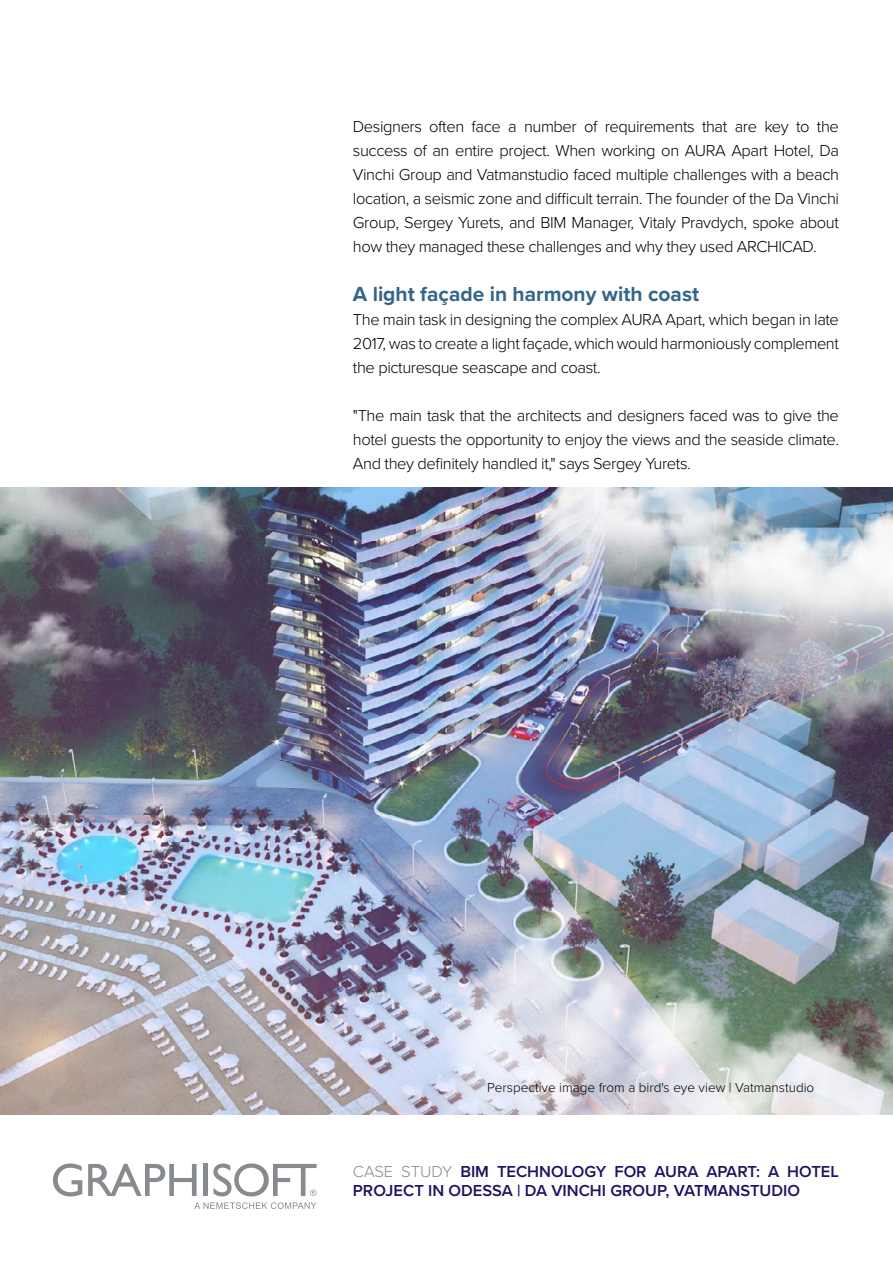
<style>
.page{position:relative;width:893px;height:1263px;background:#fff}
.page>*{position:absolute;margin:0;border:0;box-sizing:border-box;transform-origin:0 0}
.t1{font:700 21px "Proxima Nova";color:#336689}
.t2{font:300 16.5px/24px "Proxima Nova";letter-spacing:-.025em;color:#000;text-align:justify}
.t3{font:600 16.5px/19.8px "Proxima Nova";color:#1f1261}
.t4{font:300 13.5px "Proxima Nova";color:#000005}
.s1{font-weight:300;color:#878a8e}
</style>
<div class="page">
<svg style="left:53px;top:1163px;width:29px;height:33px"></svg>
<svg style="left:88px;top:1164px;width:109px;height:32px"></svg>
<div style="left:203px;top:1163px;width:5px;height:33px;background:#878a8e"></div>
<svg style="left:213px;top:1163px;width:104px;height:33px"></svg>
<svg style="left:194px;top:1202px;width:123px;height:7px"></svg>
<img style="left:0;top:488px;width:893px;height:626px">
<p class="t2" style="left:353px;top:114px;width:488px">Designers often face a number of requirements that are key to the success of an entire project. When working on AURA Apart Hotel, Da Vinchi Group and Vatmanstudio faced multiple challenges with a beach location, a seismic zone and difficult terrain. The founder of the Da Vinchi Group, Sergey Yurets, and BIM Manager, Vitaly Pravdych, spoke about how they managed these challenges and why they used ARCHICAD.</p>
<p class="t1" style="left:353px;top:279px;width:348px">A light façade in harmony with coast</p>
<p class="t2" style="left:353px;top:307px;width:488px">The main task in designing the complex AURA Apart, which began in late 2017, was to create a light façade, which would harmoniously complement the picturesque seascape and coast.</p>
<p class="t2" style="left:353px;top:403px;width:488px">"The main task that the architects and designers faced was to give the hotel guests the opportunity to enjoy the views and the seaside climate.<br>And they definitely handled it," says Sergey Yurets.</p>
<p class="t4" style="left:487px;top:1078px;width:328px">Perspective image from a bird's eye view | Vatmanstudio</p>
<p class="t3" style="left:353px;top:1161px;width:487px"><span class="s1">CASE STUDY</span> BIM TECHNOLOGY FOR AURA APART: A HOTEL<br>PROJECT IN ODESSA | DA VINCHI GROUP, VATMANSTUDIO</p>
</div>
